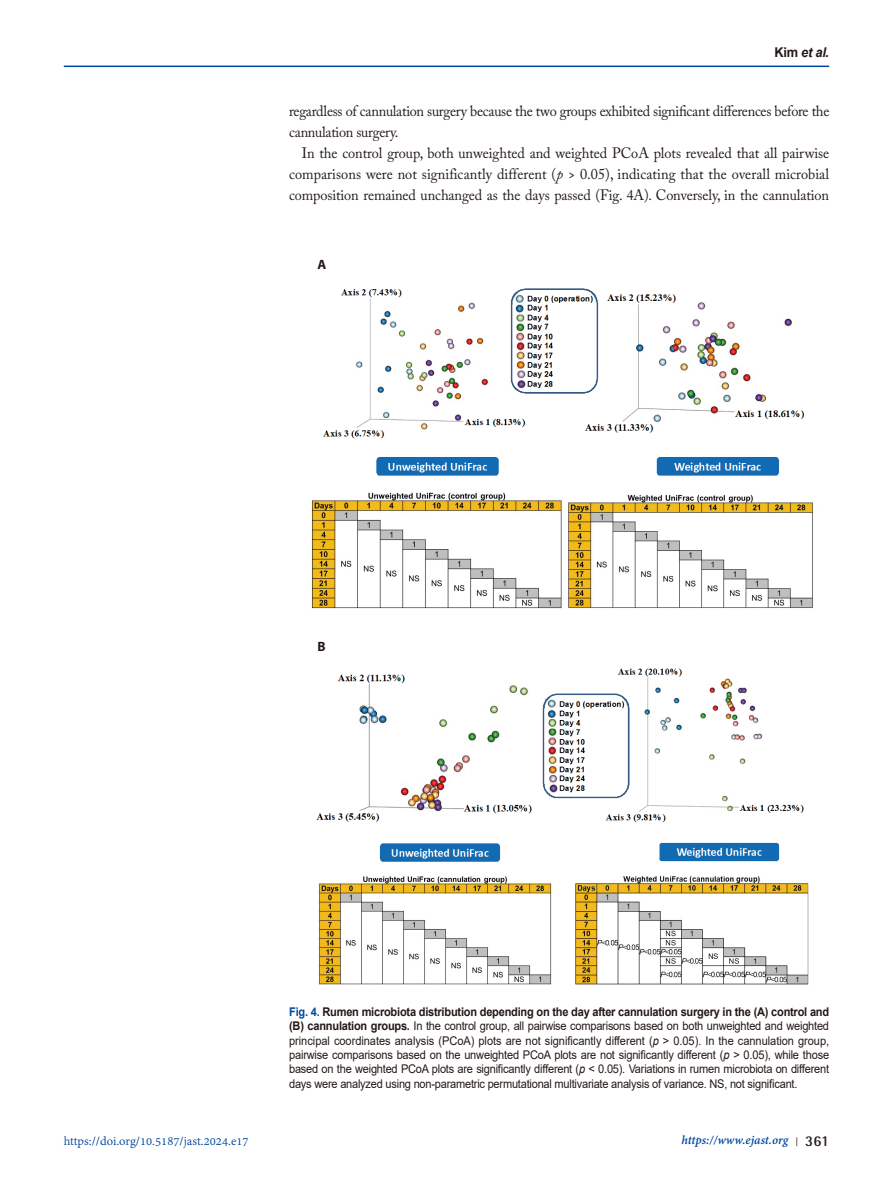
<style>
.page{position:relative;width:893px;height:1191px;background:#fff}
.page>*{position:absolute;margin:0;border:0;box-sizing:border-box;transform-origin:0 0}
.표준{font:15px/21px "Adobe Caslon Pro";letter-spacing:-.02em;color:#231916;scale:.95 1}
.t1{font:13.5px "Adobe Devanagari";color:#00479d}
.t2{font:italic 700 13.5px "Adobe Devanagari";color:#00479d}
.t3{font:italic 700 13.5px "Arial";color:#231916;scale:.95 1}
.t4{font:700 13.5px "Myriad Pro";color:#231916}
.t5{font:12px/14.4px "Arial";letter-spacing:-.02em;color:#231916;text-align:justify;scale:.92 1}
.s1{font-style:normal}
.s2{font-style:italic}
.s3{font-weight:700;color:#00479d}
.s4{font-weight:700}
.s5{font-family:"Shonar Bangla";font-style:normal;font-size:12px;color:#231916}
.s6{font-family:"Rotis Semi Sans Std";font-style:normal;font-size:15px;color:#231916}
</style>
<div class="page">
<hr style="left:64px;top:66px;width:765px;height:1px;background:#00479d">
<img style="left:323px;top:288px;width:482px;height:188px">
<img style="left:316px;top:668px;width:488px;height:194px">
<img style="left:318px;top:876px;width:491px;height:109px">
<img style="left:310px;top:492px;width:503px;height:118px">
<p class="t3" style="left:774px;top:43px;width:59px"><span class="s1">Kim</span> et al.</p>
<p class="표준" style="left:289px;top:100px;width:570px">regardless of cannulation surgery because the two groups exhibited significant differences before the cannulation surgery.</p>
<p class="표준" style="left:289px;top:142px;width:570px;text-align:justify;text-indent:13px">In the control group, both unweighted and weighted PCoA plots revealed that all pairwise comparisons were not significantly different (<span class="s2">p</span> &gt; 0.05), indicating that the overall microbial composition remained unchanged as the days passed (Fig. 4A). Conversely, in the cannulation</p>
<p class="t4" style="left:317px;top:256px;width:10px">A</p>
<p class="t4" style="left:317px;top:638px;width:10px">B</p>
<p class="t5" style="left:289px;top:1004px;width:588px"><span class="s3">Fig. 4.</span> <span class="s4">Rumen microbiota distribution depending on the day after cannulation surgery in the (A) control and (B) cannulation groups.</span> In the control group, all pairwise comparisons based on both unweighted and weighted principal coordinates analysis (PCoA) plots are not significantly different (<span class="s2">p</span> &gt; 0.05). In the cannulation group, pairwise comparisons based on the unweighted PCoA plots are not significantly different (<span class="s2">p</span> &gt; 0.05), while those based on the weighted PCoA plots are significantly different (<span class="s2">p</span> &lt; 0.05). Variations in rumen microbiota on different days were analyzed using non-parametric permutational multivariate analysis of variance. NS, not significant.</p>
<p class="t1" style="left:64px;top:1133px;width:186px">https://doi.org/10.5187/jast.2024.e17</p>
<p class="t2" style="left:681px;top:1132px;width:149px">https://www.ejast.org <span class="s5">|</span> <span class="s6">361</span></p>
</div>
